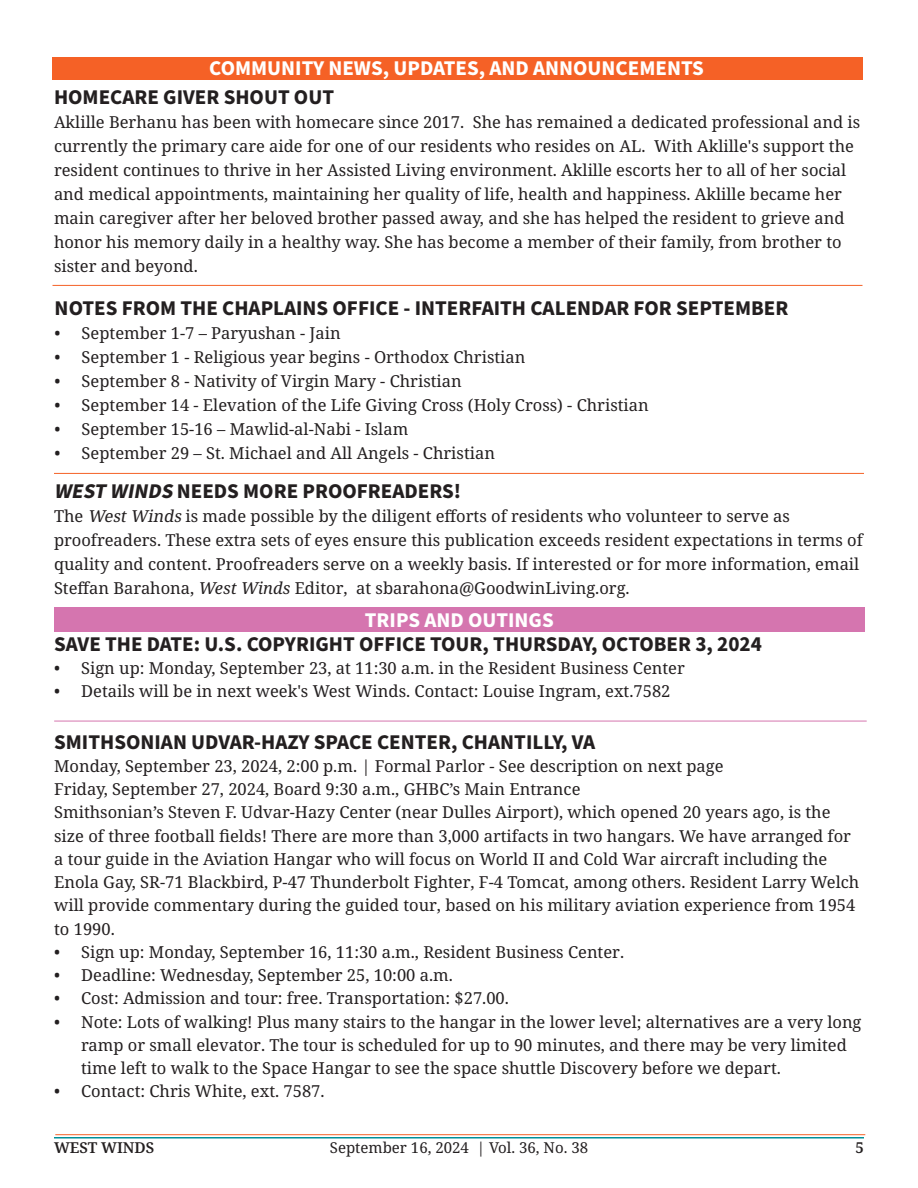
<style>
.page{position:relative;width:918px;height:1188px;background:#fff}
.page>*{position:absolute;margin:0;border:0;box-sizing:border-box;transform-origin:0 0}
.Title__Whole_Body{font:700 21px "Source Sans Pro";color:#231f20}
.t1{font:700 21px "Source Sans Pro";color:#fff}
.Title__Whole_Body-2{font:16.5px/24px "Noto Serif";color:#231f20}
.t2{font:15px "Noto Serif";color:#231f20}
.t3{font:600 15px "Noto Serif";color:#231f20}
.s1{font-style:italic}
</style>
<div class="page">
<div style="left:52px;top:57px;width:810px;height:23px;background:#f56126"></div>
<hr style="left:52px;top:285px;width:810px;height:1px;background:#f56126">
<hr style="left:55px;top:1134px;width:810px;height:1px;background:#f56126">
<div style="left:54px;top:608px;width:811px;height:24px;background:#d575af"></div>
<hr style="left:54px;top:721px;width:813px;height:1px;background:#d575af">
<hr style="left:54px;top:473px;width:810px;height:1px;background:#f56126">
<hr style="left:54px;top:1137px;width:810px;height:1px;background:#008f99">
<p class="t1" style="left:209px;top:53px;width:496px">COMMUNITY NEWS, UPDATES, AND ANNOUNCEMENTS</p>
<p class="Title__Whole_Body" style="left:54px;top:83px;width:282px">HOMECARE GIVER SHOUT OUT</p>
<p class="Title__Whole_Body-2" style="left:54px;top:111px;width:808px">Aklille Berhanu has been with homecare since 2017. She has remained a dedicated professional and is currently the primary care aide for one of our residents who resides on AL. With Aklille's support the resident continues to thrive in her Assisted Living environment. Aklille escorts her to all of her social and medical appointments, maintaining her quality of life, health and happiness. Aklille became her main caregiver after her beloved brother passed away, and she has helped the resident to grieve and honor his memory daily in a healthy way. She has become a member of their family, from brother to sister and beyond.</p>
<p class="Title__Whole_Body" style="left:55px;top:294px;width:735px">NOTES FROM THE CHAPLAINS OFFICE - INTERFAITH CALENDAR FOR SEPTEMBER</p>
<p class="Title__Whole_Body-2" style="left:55px;top:322px;width:288px">• September 1-7 – Paryushan - Jain</p>
<p class="Title__Whole_Body-2" style="left:55px;top:346px;width:472px">• September 1 - Religious year begins - Orthodox Christian</p>
<p class="Title__Whole_Body-2" style="left:55px;top:370px;width:409px">• September 8 - Nativity of Virgin Mary - Christian</p>
<p class="Title__Whole_Body-2" style="left:55px;top:394px;width:596px">• September 14 - Elevation of the Life Giving Cross (Holy Cross) - Christian</p>
<p class="Title__Whole_Body-2" style="left:55px;top:418px;width:355px">• September 15-16 – Mawlid-al-Nabi - Islam</p>
<p class="Title__Whole_Body-2" style="left:55px;top:442px;width:442px">• September 29 – St. Michael and All Angels - Christian</p>
<p class="Title__Whole_Body" style="left:54px;top:477px;width:409px"><span class="s1">WEST WINDS</span> NEEDS MORE PROOFREADERS!</p>
<p class="Title__Whole_Body-2" style="left:54px;top:504px;width:810px">The <span class="s1">WestWinds</span>is made possible by the diligent efforts of residents who volunteer to serve as proofreaders. These extra sets of eyes ensure this publication exceeds resident expectations in terms of quality and content. Proofreaders serve on a weekly basis. If interested or for more information, email Steffan Barahona, <span class="s1">West Winds</span> Editor, at sbarahona@GoodwinLiving.org.</p>
<p class="t1" style="left:365px;top:605px;width:190px">TRIPS AND OUTINGS</p>
<p class="Title__Whole_Body" style="left:54px;top:629px;width:709px">SAVE THE DATE: U.S. COPYRIGHT OFFICE TOUR, THURSDAY, OCTOBER 3, 2024</p>
<p class="Title__Whole_Body-2" style="left:54px;top:656px;width:632px">• Sign up: Monday, September 23, at 11:30 a.m. in the Resident Business Center</p>
<p class="Title__Whole_Body-2" style="left:54px;top:680px;width:618px">• Details will be in next week's West Winds. Contact: Louise Ingram, ext.7582</p>
<p class="Title__Whole_Body" style="left:54px;top:727px;width:543px">SMITHSONIAN UDVAR-HAZY SPACE CENTER, CHANTILLY, VA</p>
<p class="Title__Whole_Body-2" style="left:54px;top:754px;width:671px">Monday, September 23, 2024, 2:00 p.m. | Formal Parlor - See description on next page</p>
<p class="Title__Whole_Body-2" style="left:54px;top:778px;width:528px">Friday, September 27, 2024, Board 9:30 a.m., GHBC’s Main Entrance</p>
<p class="Title__Whole_Body-2" style="left:54px;top:801px;width:807px;line-height:23.2px">Smithsonian’s Steven F. Udvar-Hazy Center (near Dulles Airport), which opened 20 years ago, is the size of three football fields! There are more than 3,000 artifacts in two hangars. We have arranged for a tour guide in the Aviation Hangar who will focus on World II and Cold War aircraft including the Enola Gay, SR-71 Blackbird, P-47 Thunderbolt Fighter, F-4 Tomcat, among others. Resident Larry Welch will provide commentary during the guided tour, based on his military aviation experience from 1954 to 1990.</p>
<p class="Title__Whole_Body-2" style="left:54px;top:940px;width:571px">• Sign up: Monday, September 16, 11:30 a.m., Resident Business Center.</p>
<p class="Title__Whole_Body-2" style="left:54px;top:964px;width:400px">• Deadline: Wednesday, September 25, 10:00 a.m.</p>
<p class="Title__Whole_Body-2" style="left:54px;top:987px;width:456px">• Cost: Admission and tour: free. Transportation: $27.00.</p>
<p class="Title__Whole_Body-2" style="left:81px;top:1011px;width:782px;line-height:23.2px;text-indent:-27px">• Note: Lots of walking! Plus many stairs to the hangar in the lower level; alternatives are a very long ramp or small elevator. The tour is scheduled for up to 90 minutes, and there may be very limited time left to walk to the Space Hangar to see the space shuttle Discovery before we depart.</p>
<p class="Title__Whole_Body-2" style="left:54px;top:1080px;width:272px">• Contact: Chris White, ext. 7587.</p>
<p class="t3" style="left:54px;top:1137px;width:102px">WEST WINDS</p>
<p class="t2" style="left:330px;top:1137px;width:260px">September 16, 2024 | Vol. 36, No. 38</p>
<p class="t3" style="left:856px;top:1137px;width:10px">5</p>
</div>
